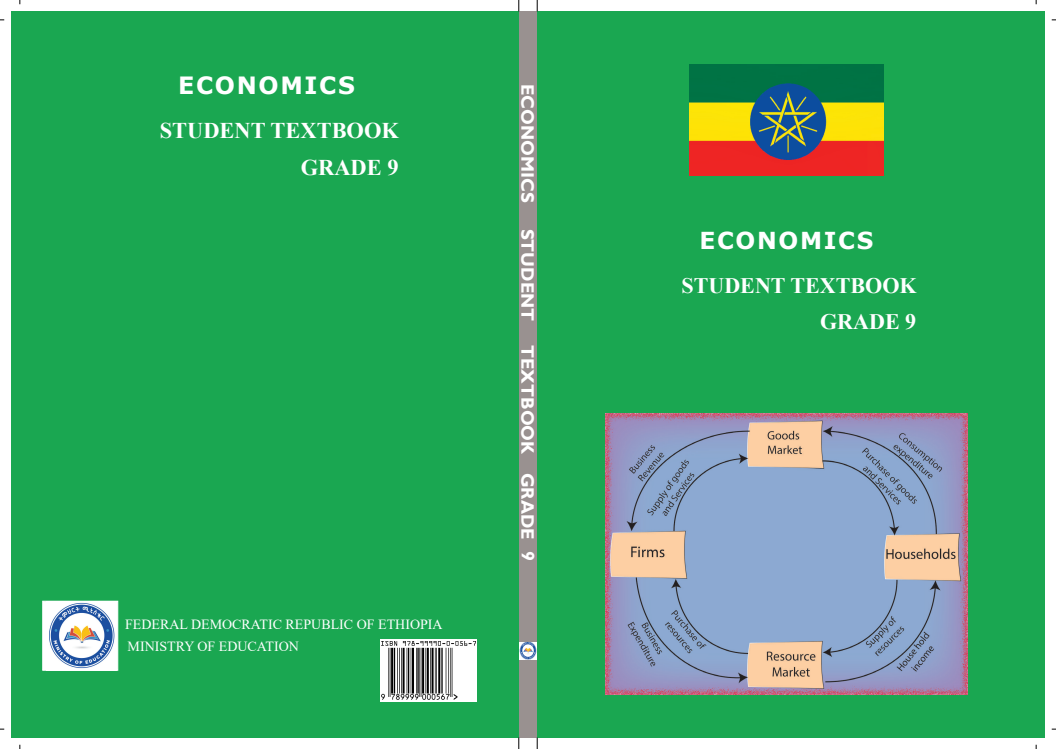
<style>
.page{position:relative;width:1056px;height:749px;background:#fff}
.page>*{position:absolute;margin:0;border:0;box-sizing:border-box;transform-origin:0 0}
.EcoTitle{font:700 23.8px "Verdana";letter-spacing:.07em;color:#fff}
.EcoTitle-2{font:700 23.4px "Verdana";letter-spacing:.07em;color:#fff}
.keyconceptTitle{font:700 22.4px "Times New Roman";color:#fff}
.keyconceptTitle-2{font:700 22.1px "Times New Roman";color:#fff}
.Paragraph_Style_1{font:700 18px "Gill Sans";color:#fff}
.t1{font:14px "Times New Roman";color:#fff}
</style>
<div class="page">
<div style="left:514px;top:11px;width:28px;height:726px;background:#999190"></div>
<div style="left:537px;top:11px;width:508px;height:726px;background:#1aa751"></div>
<img style="left:605px;top:413px;width:363px;height:280px">
<div style="left:11px;top:11px;width:508px;height:726px;background:#1aa751"></div>
<div style="left:380px;top:638px;width:96px;height:63px;background:#fff"></div>
<img style="left:381px;top:641px;width:94px;height:58px">
<div style="left:43px;top:601px;width:75px;height:69px;background:#fff;border:1px solid #fff"></div>
<img style="left:46px;top:601px;width:71px;height:69px">
<img style="left:519px;top:642px;width:18px;height:17px">
<img style="left:689px;top:65px;width:194px;height:111px">
<p class="EcoTitle" style="left:178px;top:68px;width:178px">ECONOMICS</p>
<p class="keyconceptTitle" style="left:160px;top:115px;width:241px">STUDENT TEXTBOOK</p>
<p class="keyconceptTitle" style="left:301px;top:152px;width:99px">GRADE 9</p>
<p class="t1" style="left:125px;top:614px;width:319px">FEDERAL DEMOCRATIC REPUBLIC OF ETHIOPIA</p>
<p class="t1" style="left:128px;top:636px;width:173px">MINISTRY OF EDUCATION</p>
<p class="Paragraph_Style_1" style="left:538px;top:84px;width:120px;rotate:90deg">ECONOMICS</p>
<p class="Paragraph_Style_1" style="left:538px;top:228px;width:94px;rotate:90deg">STUDENT</p>
<p class="Paragraph_Style_1" style="left:538px;top:345px;width:217px;rotate:90deg">TEXTBOOK GRADE 9</p>
<p class="EcoTitle-2" style="left:699px;top:224px;width:175px">ECONOMICS</p>
<p class="keyconceptTitle-2" style="left:681px;top:269px;width:237px">STUDENT TEXTBOOK</p>
<p class="keyconceptTitle-2" style="left:820px;top:306px;width:98px">GRADE 9</p>
</div>
